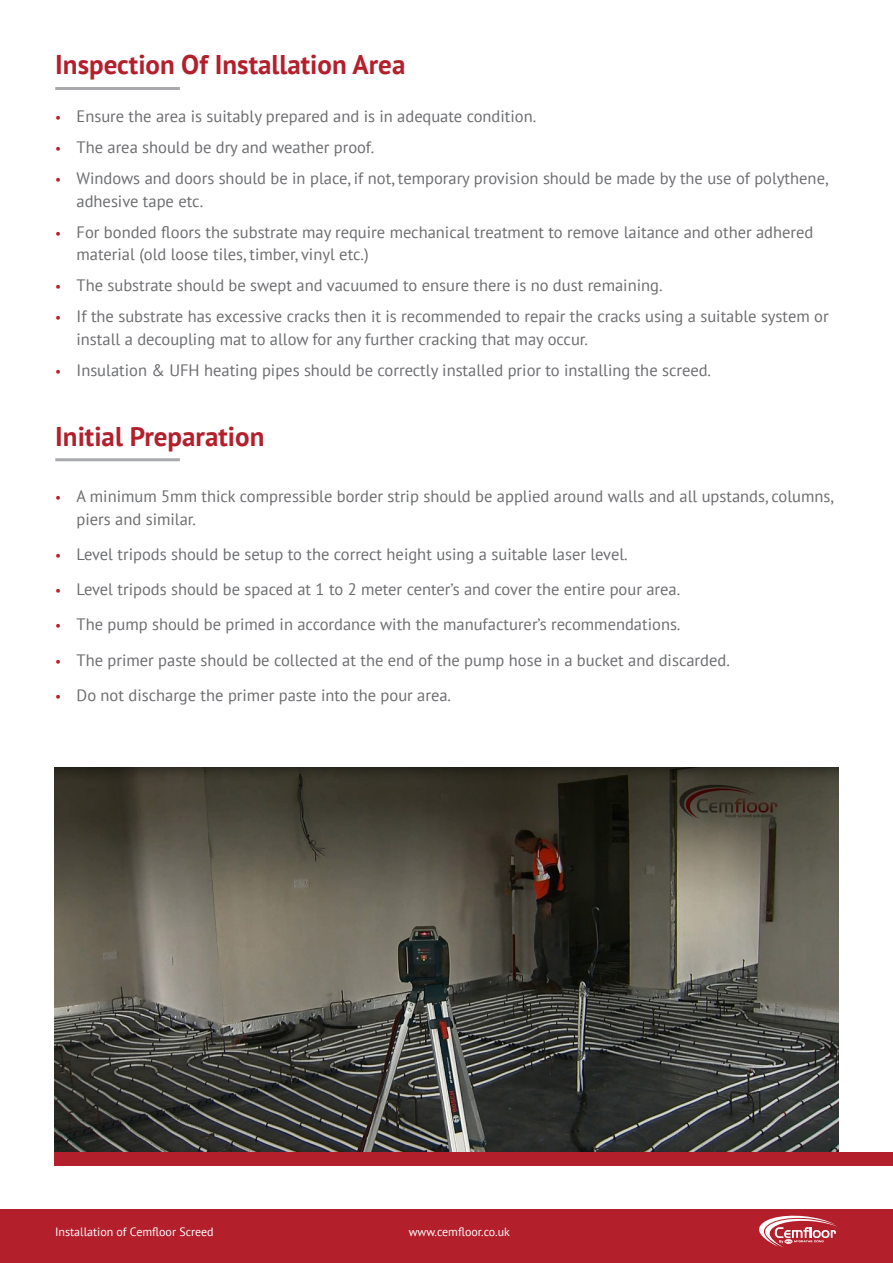
<style>
.page{position:relative;width:893px;height:1263px;background:#fff}
.page>*{position:absolute;margin:0;border:0;box-sizing:border-box;transform-origin:0 0}
.t1{font:700 27px "PT Sans";color:#b41f2c}
.t2{font:16.5px/22.5px "PT Sans";color:#6c6d70}
.t3{font:12px "PT Sans";color:#fff}
.s1{font-size:13.5px;color:#b41f2c}
</style>
<div class="page">
<div style="left:0;top:1209px;width:893px;height:54px;background:#b41f2c"></div>
<svg style="left:759px;top:1216px;width:78px;height:31px"></svg>
<hr style="left:55px;top:87px;width:125px;height:3px;background:#a8a9ad">
<hr style="left:55px;top:458px;width:125px;height:3px;background:#a8a9ad">
<img style="left:54px;top:767px;width:785px;height:386px">
<div style="left:54px;top:1153px;width:839px;height:13px;background:#b41f2c"></div>
<p class="t1" style="left:55px;top:47px;width:352px">Inspection Of Installation Area</p>
<p class="t2" style="left:55px;top:105px;width:483px"><span class="s1">•</span> Ensure the area is suitably prepared and is in adequate condition.</p>
<p class="t2" style="left:55px;top:136px;width:320px"><span class="s1">•</span> The area should be dry and weather proof.</p>
<p class="t2" style="left:77px;top:167px;width:753px;text-indent:-21px"><span class="s1">•</span> Windows and doors should be in place, if not, temporary provision should be made by the use of polythene, adhesive tape etc.</p>
<p class="t2" style="left:77px;top:220px;width:738px;text-indent:-21px"><span class="s1">•</span> For bonded floors the substrate may require mechanical treatment to remove laitance and other adhered material (old loose tiles, timber, vinyl etc.)</p>
<p class="t2" style="left:55px;top:274px;width:609px"><span class="s1">•</span> The substrate should be swept and vacuumed to ensure there is no dust remaining.</p>
<p class="t2" style="left:77px;top:305px;width:754px;text-indent:-21px"><span class="s1">•</span> If the substrate has excessive cracks then it is recommended to repair the cracks using a suitable system or install a decoupling mat to allow for any further cracking that may occur.</p>
<p class="t2" style="left:55px;top:358px;width:657px"><span class="s1">•</span> Insulation &amp; UFH heating pipes should be correctly installed prior to installing the screed.</p>
<p class="t1" style="left:55px;top:418px;width:211px">Initial Preparation</p>
<p class="t2" style="left:77px;top:485px;width:759px;text-indent:-21px"><span class="s1">•</span> A minimum 5mm thick compressible border strip should be applied around walls and all upstands, columns, piers and similar.</p>
<p class="t2" style="left:55px;top:542px;width:574px"><span class="s1">•</span> Level tripods should be setup to the correct height using a suitable laser level.</p>
<p class="t2" style="left:55px;top:578px;width:626px"><span class="s1">•</span> Level tripods should be spaced at 1 to 2 meter center’s and cover the entire pour area.</p>
<p class="t2" style="left:55px;top:613px;width:627px"><span class="s1">•</span> The pump should be primed in accordance with the manufacturer’s recommendations.</p>
<p class="t2" style="left:55px;top:648px;width:676px"><span class="s1">•</span> The primer paste should be collected at the end of the pump hose in a bucket and discarded.</p>
<p class="t2" style="left:55px;top:683px;width:397px"><span class="s1">•</span> Do not discharge the primer paste into the pour area.</p>
<p class="t3" style="left:30px;top:1224px;width:186px"><span class="s1">•</span> Installation of Cemfloor Screed</p>
<p class="t3" style="left:383px;top:1224px;width:128px"><span class="s1">•</span> www.cemfloor.co.uk</p>
</div>
